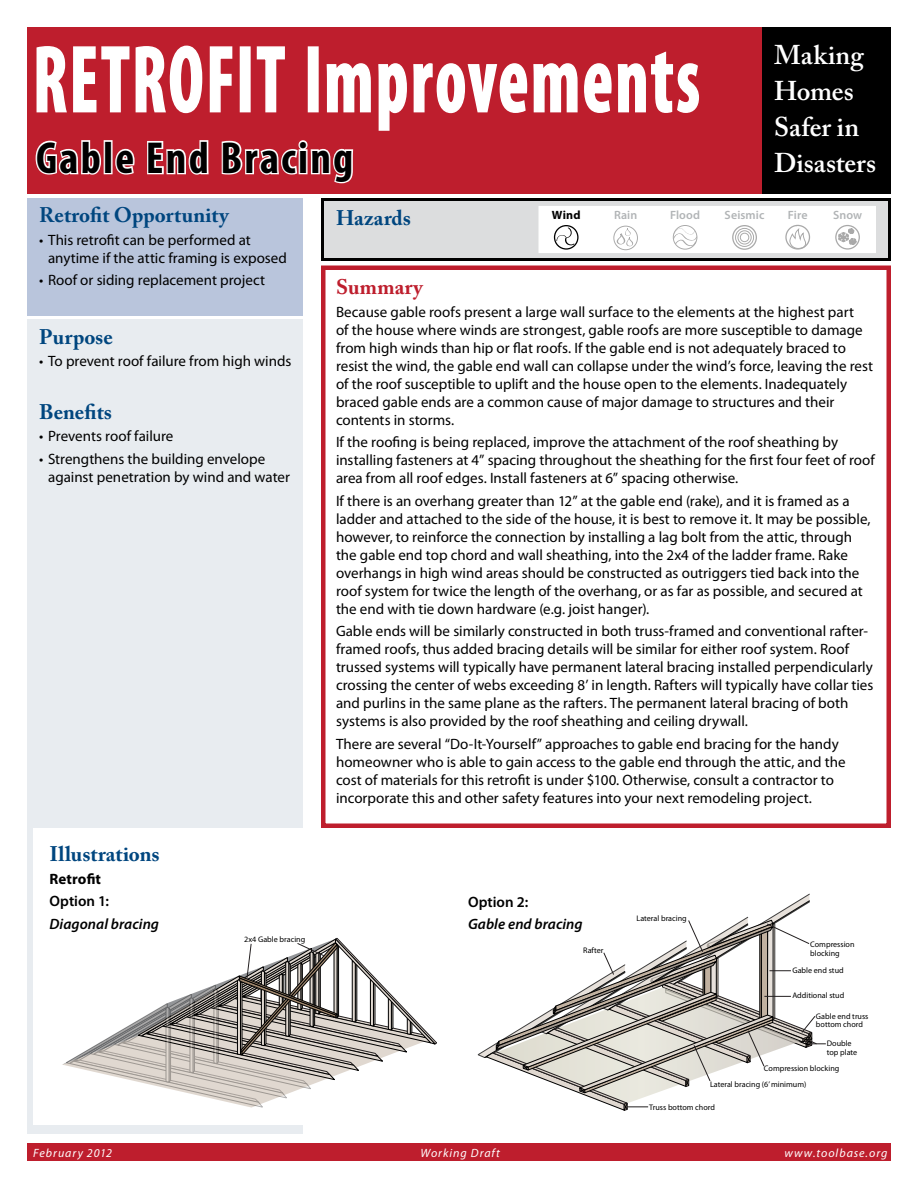
<style>
.page{position:relative;width:918px;height:1188px;background:#fff}
.page>*{position:absolute;margin:0;border:0;box-sizing:border-box;transform-origin:0 0}
.t1{font:700 condensed 95.7px "Myriad Pro";letter-spacing:.035em;color:#fff;scale:.75 1}
.Body_Text{font:700 condensed 45px "Myriad Pro";letter-spacing:.05em;color:#000}
.t2{font:600 27px/36px "Adobe Caslon Pro";color:#fff}
.Subhead{font:700 21px "Adobe Caslon Pro";color:#00467f}
.Subhead-2{font:700 21px "Adobe Caslon Pro";letter-spacing:.015em;color:#be1e2d}
.Body_Text-2{font:15px/18px "Myriad Pro";color:#000}
.Bullet{font:15px/18px "Myriad Pro";color:#000}
.Body_Text-3{font:italic 600 15px "Myriad Pro";letter-spacing:.005em;color:#000}
.Body_Text-4{font:600 15px "Myriad Pro";color:#000}
.Body_Text-5{font:700 15px "Myriad Pro";letter-spacing:.005em;color:#000}
.t3{font:italic 12px "Myriad Pro";letter-spacing:.08em;color:#fff}
.Center{font:600 12px "Myriad Pro";letter-spacing:.01em;color:#b1b4b6}
.Center-2{font:700 12px "Myriad Pro";color:#000}
.t4{font:8.1px/8.1px "Myriad Pro";color:#000}
</style>
<div class="page">
<div style="left:27px;top:1143px;width:864px;height:18px;background:#be1e2d"></div>
<div style="left:27px;top:27px;width:864px;height:167px;background:#be1e2d"></div>
<div style="left:762px;top:27px;width:129px;height:167px;background:#000"></div>
<svg style="left:36px;top:45px;width:167px;height:69px"></svg>
<svg style="left:209px;top:46px;width:24px;height:67px"></svg>
<div style="left:240px;top:46px;width:11px;height:66px;border:2px solid #fff"></div>
<svg style="left:256px;top:46px;width:29px;height:67px"></svg>
<div style="left:308px;top:46px;width:11px;height:66px;border:2px solid #fff"></div>
<svg style="left:326px;top:63px;width:45px;height:50px"></svg>
<svg style="left:378px;top:51px;width:321px;height:80px"></svg>
<div style="left:322px;top:200px;width:568px;height:60px;background:#dcddde"></div>
<div style="left:321px;top:198px;width:570px;height:63px;border:3px solid #000"></div>
<div style="left:538px;top:206px;width:338px;height:47px;background:#fff"></div>
<svg style="left:478px;top:894px;width:348px;height:217px"></svg>
<div style="left:27px;top:320px;width:276px;height:814px;background:#e8ecf0"></div>
<div style="left:27px;top:198px;width:276px;height:118px;background:#b9c5dc"></div>
<div style="left:33px;top:828px;width:282px;height:297px;background:#fff"></div>
<div style="left:321px;top:266px;width:570px;height:562px;border:4px solid #be1e2d"></div>
<svg style="left:37px;top:140px;width:64px;height:35px"></svg>
<div style="left:104px;top:140px;width:9px;height:34px;border:3px solid #fff"></div>
<svg style="left:115px;top:148px;width:20px;height:27px"></svg>
<svg style="left:147px;top:140px;width:62px;height:35px"></svg>
<svg style="left:221px;top:140px;width:133px;height:44px"></svg>
<div style="left:673px;top:225px;width:24px;height:25px;border:1px solid #000;border-radius:50%"></div>
<svg style="left:673px;top:226px;width:24px;height:21px"></svg>
<div style="left:554px;top:225px;width:25px;height:25px;border:1px solid #000;border-radius:50%"></div>
<svg style="left:556px;top:227px;width:19px;height:19px"></svg>
<div style="left:732px;top:225px;width:25px;height:25px;border:1px solid #000;border-radius:50%"></div>
<div style="left:740px;top:233px;width:9px;height:9px;border:1px solid #000;border-radius:50%"></div>
<div style="left:738px;top:231px;width:13px;height:13px;border:1px solid #000;border-radius:50%"></div>
<div style="left:735px;top:228px;width:19px;height:19px;border:1px solid #000;border-radius:50%"></div>
<div style="left:835px;top:225px;width:25px;height:25px;border:1px solid #000;border-radius:50%"></div>
<svg style="left:838px;top:228px;width:18px;height:17px"></svg>
<div style="left:785px;top:225px;width:25px;height:25px;border:1px solid #000;border-radius:50%"></div>
<svg style="left:789px;top:225px;width:18px;height:25px"></svg>
<div style="left:613px;top:226px;width:25px;height:24px;border:1px solid #000;border-radius:50%"></div>
<svg style="left:616px;top:228px;width:17px;height:19px"></svg>
<svg style="left:62px;top:937px;width:375px;height:171px"></svg>
<h1 class="t1" style="left:33px;top:20px;width:890px">RETROFIT Improvements</h1>
<h3 class="t2" style="left:774px;top:37px;width:104px">Making<br>Homes<br>Safer in<br>Disasters</h3>
<h3 class="Subhead" style="left:336px;top:206px;width:77px">Hazards</h3>
<p class="Body_Text" style="left:36px;top:130px;width:319px">Gable End Bracing</p>
<p class="Subhead" style="left:39px;top:203px;width:191px">Retrofit Opportunity</p>
<p class="Bullet" style="left:48px;top:231px;width:240px;text-indent:-9px">• This retrofit can be performed at anytime if the attic framing is exposed</p>
<p class="Bullet" style="left:39px;top:271px;width:228px">• Roof or siding replacement project</p>
<p class="Center-2" style="left:552px;top:207px;width:30px">Wind</p>
<p class="Center" style="left:614px;top:207px;width:25px">Rain</p>
<p class="Center" style="left:670px;top:207px;width:32px">Flood</p>
<p class="Center" style="left:725px;top:207px;width:41px">Seismic</p>
<p class="Center" style="left:788px;top:207px;width:21px">Fire</p>
<p class="Center" style="left:833px;top:207px;width:31px">Snow</p>
<p class="Subhead-2" style="left:336px;top:275px;width:88px">Summary</p>
<p class="Body_Text-2" style="left:336px;top:303px;width:539px">Because gable roofs present a large wall surface to the elements at the highest part<br>of the house where winds are strongest, gable roofs are more susceptible to damage from high winds than hip or flat roofs. If the gable end is not adequately braced to resist the wind, the gable end wall can collapse under the wind’s force, leaving the rest of the roof susceptible to uplift and the house open to the elements. Inadequately braced gable ends are a common cause of major damage to structures and their contents in storms.</p>
<p class="Body_Text-2" style="left:336px;top:433px;width:540px">If the roofing is being replaced, improve the attachment of the roof sheathing by installing fasteners at 4” spacing throughout the sheathing for the first four feet of roof area from all roof edges. Install fasteners at 6” spacing otherwise.</p>
<p class="Body_Text-2" style="left:336px;top:492px;width:536px">If there is an overhang greater than 12” at the gable end (rake), and it is framed as a ladder and attached to the side of the house, it is best to remove it. It may be possible, however, to reinforce the connection by installing a lag bolt from the attic, through the gable end top chord and wall sheathing, into the 2x4 of the ladder frame. Rake overhangs in high wind areas should be constructed as outriggers tied back into the roof system for twice the length of the overhang, or as far as possible, and secured at the end with tie down hardware (e.g. joist hanger).</p>
<p class="Body_Text-2" style="left:336px;top:622px;width:539px">Gable ends will be similarly constructed in both truss-framed and conventional rafter&shy;framed roofs, thus added bracing details will be similar for either roof system. Roof trussed systems will typically have permanent lateral bracing installed perpendicularly crossing the center of webs exceeding 8’ in length. Rafters will typically have collar ties and purlins in the same plane as the rafters. The permanent lateral bracing of both systems is also provided by the roof sheathing and ceiling drywall.</p>
<p class="Body_Text-2" style="left:336px;top:735px;width:511px">There are several “Do-It-Yourself” approaches to gable end bracing for the handy homeowner who is able to gain access to the gable end through the attic, and the cost of materials for this retrofit is under $100. Otherwise, consult a contractor to incorporate this and other safety features into your next remodeling project.</p>
<p class="Subhead" style="left:39px;top:324px;width:75px">Purpose</p>
<p class="Body_Text-2" style="left:39px;top:352px;width:254px">• To prevent roof failure from high winds</p>
<p class="Subhead" style="left:39px;top:399px;width:74px">Benefits</p>
<p class="Body_Text-2" style="left:39px;top:427px;width:136px">• Prevents roof failure</p>
<p class="Body_Text-2" style="left:48px;top:449px;width:243px;text-indent:-9px">• Strengthens the building envelope against penetration by wind and water</p>
<p class="Subhead" style="left:50px;top:842px;width:112px">Illustrations</p>
<p class="Body_Text-5" style="left:50px;top:869px;width:53px">Retrofit</p>
<p class="Body_Text-4" style="left:50px;top:892px;width:61px">Option 1:</p>
<p class="Body_Text-3" style="left:50px;top:914px;width:111px">Diagonal bracing</p>
<p class="t4" style="left:244px;top:935px;width:63px">2x4 Gable bracing</p>
<p class="Body_Text-4" style="left:468px;top:892px;width:62px">Option 2:</p>
<p class="Body_Text-3" style="left:468px;top:915px;width:116px">Gable end bracing</p>
<p class="t4" style="left:583px;top:946px;width:22px">Rafter</p>
<p class="t4" style="left:637px;top:914px;width:52px">Lateral bracing</p>
<p class="t4" style="left:810px;top:941px;width:46px">Compression blocking</p>
<p class="t4" style="left:792px;top:966px;width:53px">Gable end stud</p>
<p class="t4" style="left:792px;top:992px;width:53px">Additional stud</p>
<p class="t4" style="left:816px;top:1012px;width:54px">Gable end truss bottom chord</p>
<p class="t4" style="left:827px;top:1040px;width:32px">Double top plate</p>
<p class="t4" style="left:764px;top:1064px;width:77px">Compression blocking</p>
<p class="t4" style="left:710px;top:1080px;width:98px">Lateral bracing (6’ minimum)</p>
<p class="t4" style="left:649px;top:1103px;width:67px">Truss bottom chord</p>
<p class="t3" style="left:33px;top:1145px;width:80px">February 2012</p>
<p class="t3" style="left:420px;top:1145px;width:81px">Working Draft</p>
<p class="t3" style="left:784px;top:1145px;width:104px">www.toolbase.org</p>
</div>
